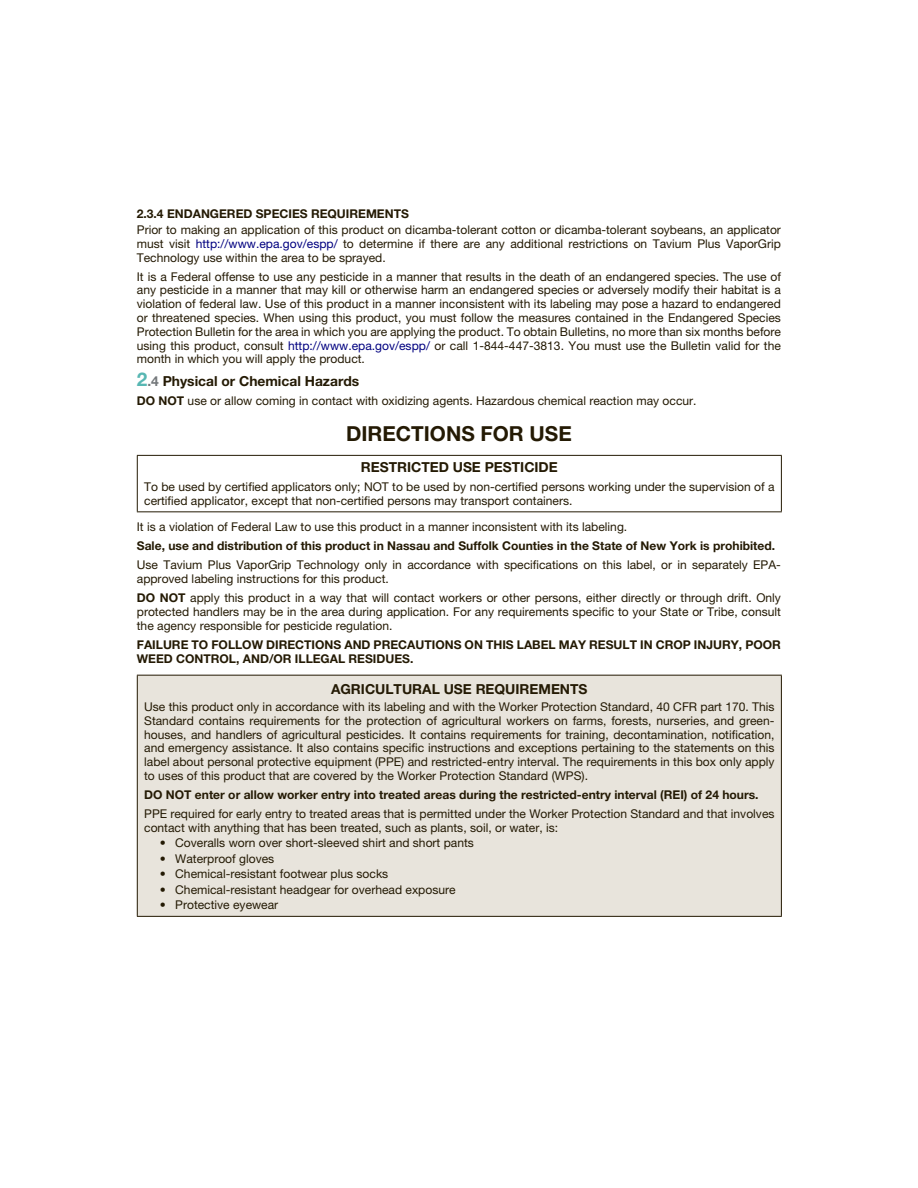
<style>
.page{position:relative;width:918px;height:1188px;background:#fff}
.page>*{position:absolute;margin:0;border:0;box-sizing:border-box;transform-origin:0 0}
.t1{font:700 20.7px "Helvetica Neue LT Pro";color:#241a04}
.t2{font:700 13.8px "Helvetica Neue LT Pro";color:#241a04}
.t3{font:12.15px/13.8px "Helvetica Neue LT Pro";color:#241a04;text-align:justify}
.t4{font:700 12.15px/13.8px "Helvetica Neue LT Pro";color:#241a04}
.s1{color:#000080}
.s2{font-size:18.9px;color:#58b7b3}
.s3{color:#74787b}
.s4{font-weight:700}
</style>
<div class="page">
<hr style="left:137px;top:455px;width:645px;height:1px;background:#241a04">
<hr style="left:137px;top:456px;width:1px;height:55px;background:#241a04">
<hr style="left:781px;top:456px;width:1px;height:55px;background:#241a04">
<hr style="left:137px;top:511px;width:645px;height:1px;background:#241a04">
<div style="left:137px;top:675px;width:644px;height:241px;background:#e8e4dc"></div>
<hr style="left:137px;top:675px;width:645px;height:1px;background:#241a04">
<hr style="left:137px;top:676px;width:1px;height:240px;background:#241a04">
<hr style="left:781px;top:676px;width:1px;height:240px;background:#241a04">
<hr style="left:137px;top:916px;width:645px;height:1px;background:#241a04">
<p class="t4" style="left:137px;top:208px;width:274px">2.3.4 ENDANGERED SPECIES REQUIREMENTS</p>
<p class="t3" style="left:137px;top:224px;width:646px">Prior to making an application of this product on dicamba-tolerant cotton or dicamba-tolerant soybeans, an applicator must visit <span class="s1">http://www.epa.gov/espp/</span> to determine if there are any additional restrictions on Tavium Plus VaporGrip Technology use within the area to be sprayed.</p>
<p class="t3" style="left:137px;top:271px;width:646px">It is a Federal offense to use any pesticide in a manner that results in the death of an endangered species. The use of any pesticide in a manner that may kill or otherwise harm an endangered species or adversely modify their habitat is a violation of federal law. Use of this product in a manner inconsistent with its labeling may pose a hazard to endangered or threatened species. When using this product, you must follow the measures contained in the Endangered Species Protection Bulletin for the area in which you are applying the product. To obtain Bulletins, no more than six months before using this product, consult <span class="s1">http://www.epa.gov/espp/</span> or call 1-844-447-3813. You must use the Bulletin valid for the month in which you will apply the product.</p>
<p class="t2" style="left:137px;top:376px;width:224px"><span class="s2">2</span><span class="s3">.4</span> Physical or Chemical Hazards</p>
<p class="t3" style="left:137px;top:395px;width:561px"><span class="s4">DO NOT</span> use or allow coming in contact with oxidizing agents. Hazardous chemical reaction may occur.</p>
<h1 class="t1" style="left:346px;top:426px;width:227px">DIRECTIONS FOR USE</h1>
<p class="t2" style="left:361px;top:462px;width:198px">RESTRICTED USE PESTICIDE</p>
<p class="t3" style="left:144px;top:481px;width:632px">To be used by certified applicators only; NOT to be used by non-certified persons working under the supervision of a certified applicator, except that non-certified persons may transport containers.</p>
<p class="t3" style="left:137px;top:521px;width:492px">It is a violation of Federal Law to use this product in a manner inconsistent with its labeling.</p>
<p class="t4" style="left:137px;top:540px;width:640px">Sale, use and distribution of this product in Nassau and Suffolk Counties in the State of New York is prohibited.</p>
<p class="t3" style="left:137px;top:559px;width:646px">Use Tavium Plus VaporGrip Technology only in accordance with specifications on this label, or in separately EPA&shy;approved labeling instructions for this product.</p>
<p class="t3" style="left:137px;top:592px;width:646px"><span class="s4">DO NOT</span> apply this product in a way that will contact workers or other persons, either directly or through drift. Only protected handlers may be in the area during application. For any requirements specific to your State or Tribe, consult the agency responsible for pesticide regulation.</p>
<p class="t4" style="left:137px;top:639px;width:646px">FAILURE TO FOLLOW DIRECTIONS AND PRECAUTIONS ON THIS LABEL MAY RESULT IN CROP INJURY, POOR<br>WEED CONTROL, AND/OR ILLEGAL RESIDUES.</p>
<p class="t2" style="left:331px;top:684px;width:258px">AGRICULTURAL USE REQUIREMENTS</p>
<p class="t3" style="left:144px;top:701px;width:632px">Use this product only in accordance with its labeling and with the Worker Protection Standard, 40 CFR part 170. This Standard contains requirements for the protection of agricultural workers on farms, forests, nurseries, and green&shy;houses, and handlers of agricultural pesticides. It contains requirements for training, decontamination, notification, and emergency assistance. It also contains specific instructions and exceptions pertaining to the statements on this label about personal protective equipment (PPE) and restricted-entry interval. The requirements in this box only apply to uses of this product that are covered by the Worker Protection Standard (WPS).</p>
<p class="t4" style="left:144px;top:789px;width:616px">DO NOT enter or allow worker entry into treated areas during the restricted-entry interval (REI) of 24 hours.</p>
<p class="t3" style="left:144px;top:808px;width:632px">PPE required for early entry to treated areas that is permitted under the Worker Protection Standard and that involves contact with anything that has been treated, such as plants, soil, or water, is:</p>
<p class="t3" style="left:160px;top:837px;width:316px">• Coveralls worn over short-sleeved shirt and short pants</p>
<p class="t3" style="left:160px;top:853px;width:116px">• Waterproof gloves</p>
<p class="t3" style="left:160px;top:868px;width:230px">• Chemical-resistant footwear plus socks</p>
<p class="t3" style="left:160px;top:884px;width:297px">• Chemical-resistant headgear for overhead exposure</p>
<p class="t3" style="left:160px;top:899px;width:120px">• Protective eyewear</p>
</div>
